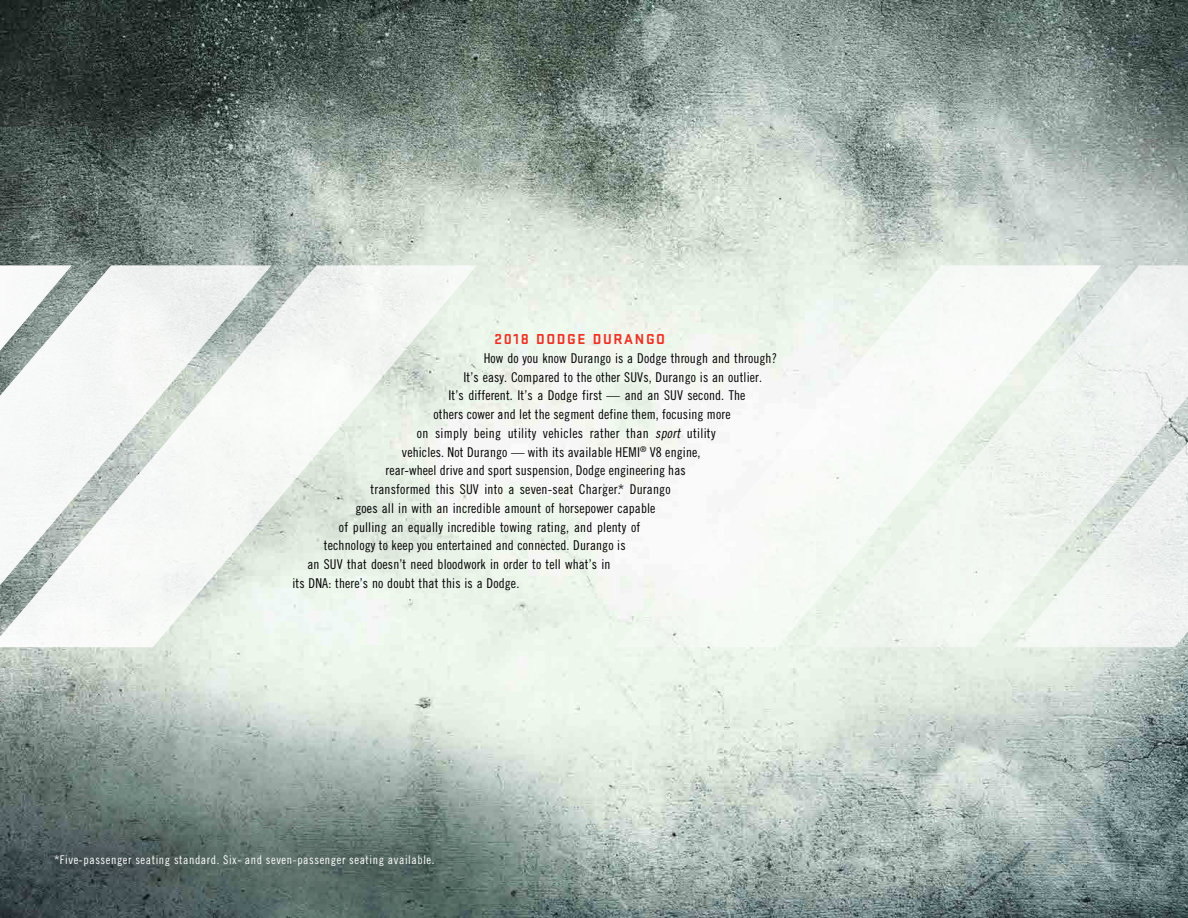
<style>
.page{position:relative;width:1188px;height:918px;background:#fff}
.page>*{position:absolute;margin:0;border:0;box-sizing:border-box;transform-origin:0 0}
.t1{font:700 15px "Stratum 1";letter-spacing:.11em;color:#ee3124}
.t2{font:13.5px "Trade Gothic Cond Eighteen";letter-spacing:.01em;color:#000}
.t3{font:12px "Trade Gothic Cond Eighteen";letter-spacing:.05em;color:#fff}
.s1{font-style:italic}
</style>
<div class="page">
<img style="left:0;top:0;width:1188px;height:918px">
<svg style="left:1101px;top:266px;width:87px;height:381px;fill:#eff2f0"></svg>
<svg style="left:616px;top:266px;width:485px;height:381px;fill:#f4f7f3"></svg>
<svg style="left:271px;top:266px;width:206px;height:381px;fill:#edf3ec"></svg>
<svg style="left:0;top:266px;width:271px;height:381px;fill:#f5f6f5"></svg>
<svg style="left:0;top:265px;width:72px;height:160px"></svg>
<div style="left:1px;top:797px;width:486px;height:121px;background:#000;opacity:.75"></div>
<p class="t1" style="left:494px;top:332px;width:172px">2018 DODGE DURANGO</p>
<p class="t2" style="left:484px;top:353px;width:295px">How do you know Durango is a Dodge through and through?</p>
<p class="t2" style="left:463px;top:372px;width:300px">It’s easy. Compared to the other SUVs, Durango is an outlier.</p>
<p class="t2" style="left:448px;top:390px;width:299px">It’s different. It’s a Dodge first — and an SUV second. The</p>
<p class="t2" style="left:433px;top:409px;width:299px">others cower and let the segment define them, focusing more</p>
<p class="t2" style="left:417px;top:428px;width:300px">on simply being utility vehicles rather than <span class="s1">sport</span> utility</p>
<p class="t2" style="left:402px;top:447px;width:300px">vehicles. Not Durango — with its available HEMI<sup>®</sup> V8 engine,</p>
<p class="t2" style="left:385px;top:465px;width:302px">rear-wheel drive and sport suspension, Dodge engineering has</p>
<p class="t2" style="left:370px;top:484px;width:302px">transformed this SUV into a seven-seat Charger.* Durango</p>
<p class="t2" style="left:355px;top:503px;width:302px">goes all in with an incredible amount of horsepower capable</p>
<p class="t2" style="left:339px;top:522px;width:303px">of pulling an equally incredible towing rating, and plenty of</p>
<p class="t2" style="left:324px;top:540px;width:303px">technology to keep you entertained and connected. Durango is</p>
<p class="t2" style="left:307px;top:559px;width:305px">an SUV that doesn’t need bloodwork in order to tell what’s in</p>
<p class="t2" style="left:292px;top:578px;width:228px">its DNA: there’s no doubt that this is a Dodge.</p>
<p class="t3" style="left:54px;top:855px;width:382px">*Five-passenger seating standard. Six- and seven-passenger seating available.</p>
</div>
